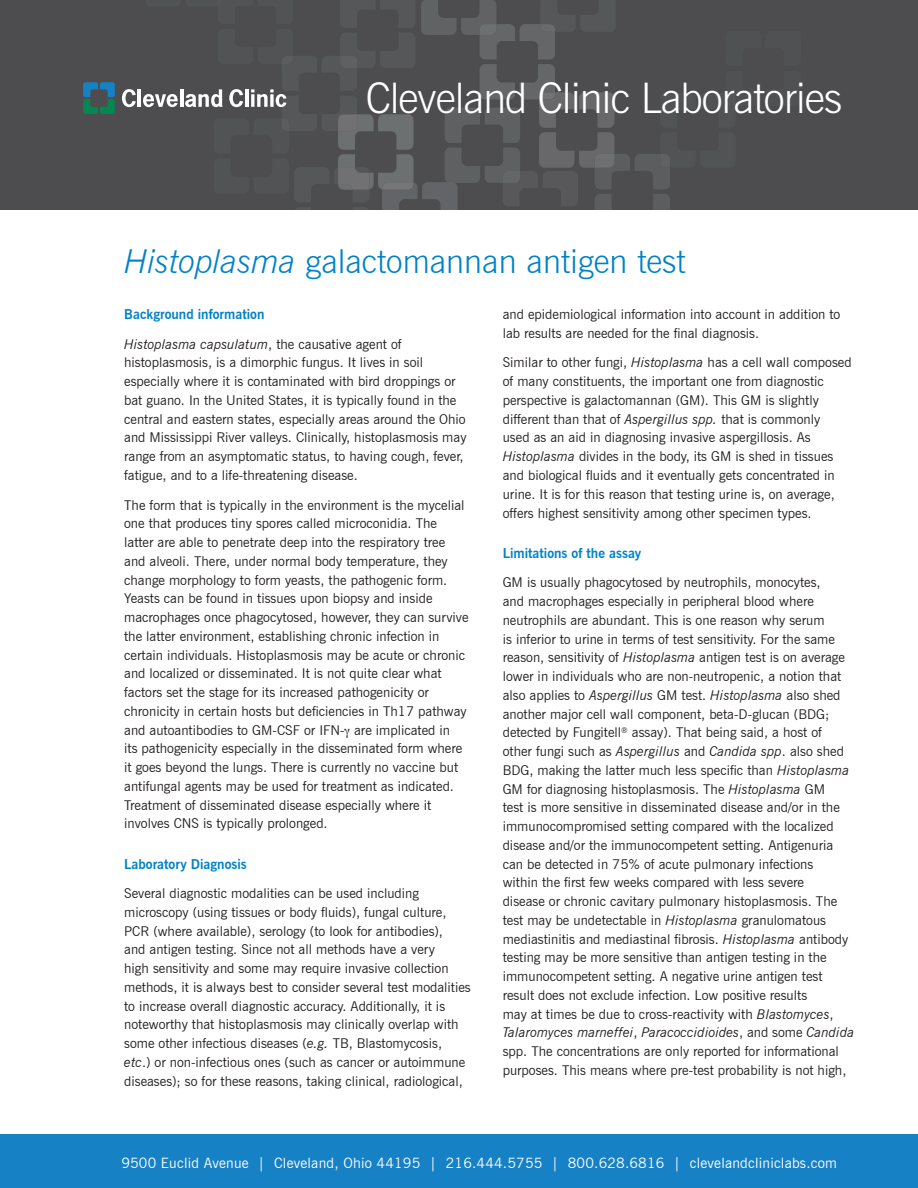
<style>
.page{position:relative;width:918px;height:1188px;background:#fff}
.page>*{position:absolute;margin:0;border:0;box-sizing:border-box;transform-origin:0 0}
.t1{font:300 42px "News Gothic BT";letter-spacing:-.025em;color:#fff}
.t2{font:300 33px "News Gothic BT";color:#0082c8}
.t3{font:14.25px "News Gothic BT";letter-spacing:.015em;color:#fff}
.t4{font:13.5px/18.8px "News Gothic BT";color:#231f20}
.t5{font:700 13.5px/29.5px "News Gothic BT";color:#0082c8}
.s1{font-style:italic}
.s2{font-weight:400;font-style:italic;color:#231f20}
.s3{font-weight:400;color:#231f20}
</style>
<div class="page">
<div style="left:0;top:0;width:918px;height:210px;background:#4d4d4f"></div>
<svg style="left:83px;top:82px;width:32px;height:32px"></svg>
<svg style="left:122px;top:89px;width:14px;height:18px"></svg>
<hr style="left:138px;top:89px;width:3px;height:18px;background:#fff">
<svg style="left:143px;top:0;width:527px;height:210px"></svg>
<div style="left:0;top:1134px;width:918px;height:54px;background:#1781c5"></div>
<h1 class="t1" style="left:366px;top:73px;width:478px">Cleveland Clinic Laboratories</h1>
<h2 class="t2" style="left:124px;top:242px;width:563px"><span class="s1">Histoplasma</span> galactomannan antigen test</h2>
<p class="t5" style="left:124px;top:299px;width:279px">Background information<br><span class="s2">Histoplasma capsulatum</span><span class="s3">, the causative agent of</span></p>
<p class="t4" style="left:124px;top:353px;width:344px">histoplasmosis, is a dimorphic fungus. It lives in soil especially where it is contaminated with bird droppings or bat guano. In the United States, it is typically found in the central and eastern states, especially areas around the Ohio and Mississippi River valleys. Clinically, histoplasmosis may range from an asymptomatic status, to having cough, fever, fatigue, and to a life-threatening disease.</p>
<p class="t4" style="left:124px;top:495px;width:346px">The form that is typically in the environment is the mycelial one that produces tiny spores called microconidia. The latter are able to penetrate deep into the respiratory tree and alveoli. There, under normal body temperature, they change morphology to form yeasts, the pathogenic form.<br>Yeasts can be found in tissues upon biopsy and inside macrophages once phagocytosed, however, they can survive the latter environment, establishing chronic infection in certain individuals. Histoplasmosis may be acute or chronic and localized or disseminated. It is not quite clear what factors set the stage for its increased pathogenicity or chronicity in certain hosts but deficiencies in Th17 pathway and autoantibodies to GM-CSF or IFN- are implicated in<br>its pathogenicity especially in the disseminated form where it goes beyond the lungs. There is currently no vaccine but antifungal agents may be used for treatment as indicated.<br>Treatment of disseminated disease especially where it involves CNS is typically prolonged.</p>
<p class="t5" style="left:124px;top:849px;width:124px">Laboratory Diagnosis</p>
<p class="t4" style="left:124px;top:884px;width:348px">Several diagnostic modalities can be used including microscopy (using tissues or body fluids), fungal culture, PCR (where available), serology (to look for antibodies),<br>and antigen testing. Since not all methods have a very<br>high sensitivity and some may require invasive collection methods, it is always best to consider several test modalities to increase overall diagnostic accuracy. Additionally, it is noteworthy that histoplasmosis may clinically overlap with some other infectious diseases (<span class="s1">e.g.</span> TB, Blastomycosis, <span class="s1">etc</span>.) or non-infectious ones (such as cancer or autoimmune diseases); so for these reasons, taking clinical, radiological,</p>
<p class="t4" style="left:503px;top:305px;width:339px">and epidemiological information into account in addition to lab results are needed for the final diagnosis.</p>
<p class="t4" style="left:503px;top:353px;width:350px">Similar to other fungi, <span class="s1">Histoplasma</span> has a cell wall composed of many constituents, the important one from diagnostic perspective is galactomannan (GM). This GM is slightly different than that of <span class="s1">Aspergillus spp.</span> that is commonly<br>used as an aid in diagnosing invasive aspergillosis. As <span class="s1">Histoplasma</span> divides in the body, its GM is shed in tissues and biological fluids and it eventually gets concentrated in urine. It is for this reason that testing urine is, on average, offers highest sensitivity among other specimen types.</p>
<p class="t5" style="left:503px;top:538px;width:140px">Limitations of the assay</p>
<p class="t4" style="left:503px;top:573px;width:353px">GM is usually phagocytosed by neutrophils, monocytes,<br>and macrophages especially in peripheral blood where neutrophils are abundant. This is one reason why serum<br>is inferior to urine in terms of test sensitivity. For the same reason, sensitivity of <span class="s1">Histoplasma</span> antigen test is on average lower in individuals who are non-neutropenic, a notion that also applies to <span class="s1">Aspergillus</span> GM test. <span class="s1">Histoplasma</span> also shed another major cell wall component, beta-D-glucan (BDG; detected by Fungitell<sup>®</sup> assay). That being said, a host of other fungi such as <span class="s1">Aspergillus</span> and <span class="s1">Candida spp</span>. also shed BDG, making the latter much less specific than <span class="s1">Histoplasma </span>GM for diagnosing histoplasmosis. The <span class="s1">Histoplasma</span> GM<br>test is more sensitive in disseminated disease and/or in the immunocompromised setting compared with the localized disease and/or the immunocompetent setting. Antigenuria can be detected in 75% of acute pulmonary infections<br>within the first few weeks compared with less severe<br>disease or chronic cavitary pulmonary histoplasmosis. The test may be undetectable in <span class="s1">Histoplasma</span> granulomatous mediastinitis and mediastinal fibrosis. <span class="s1">Histoplasma</span> antibody testing may be more sensitive than antigen testing in the immunocompetent setting. A negative urine antigen test result does not exclude infection. Low positive results<br>may at times be due to cross-reactivity with <span class="s1">Blastomyces</span>, <span class="s1">Talaromyces marneffei</span>, <span class="s1">Paracoccidioides</span>, and some <span class="s1">Candida </span>spp. The concentrations are only reported for informational purposes. This means where pre-test probability is not high,</p>
<p class="t3" style="left:121px;top:1154px;width:717px">9500 Euclid Avenue | Cleveland, Ohio 44195 | 216.444.5755 | 800.628.6816 | clevelandcliniclabs.com</p>
</div>
